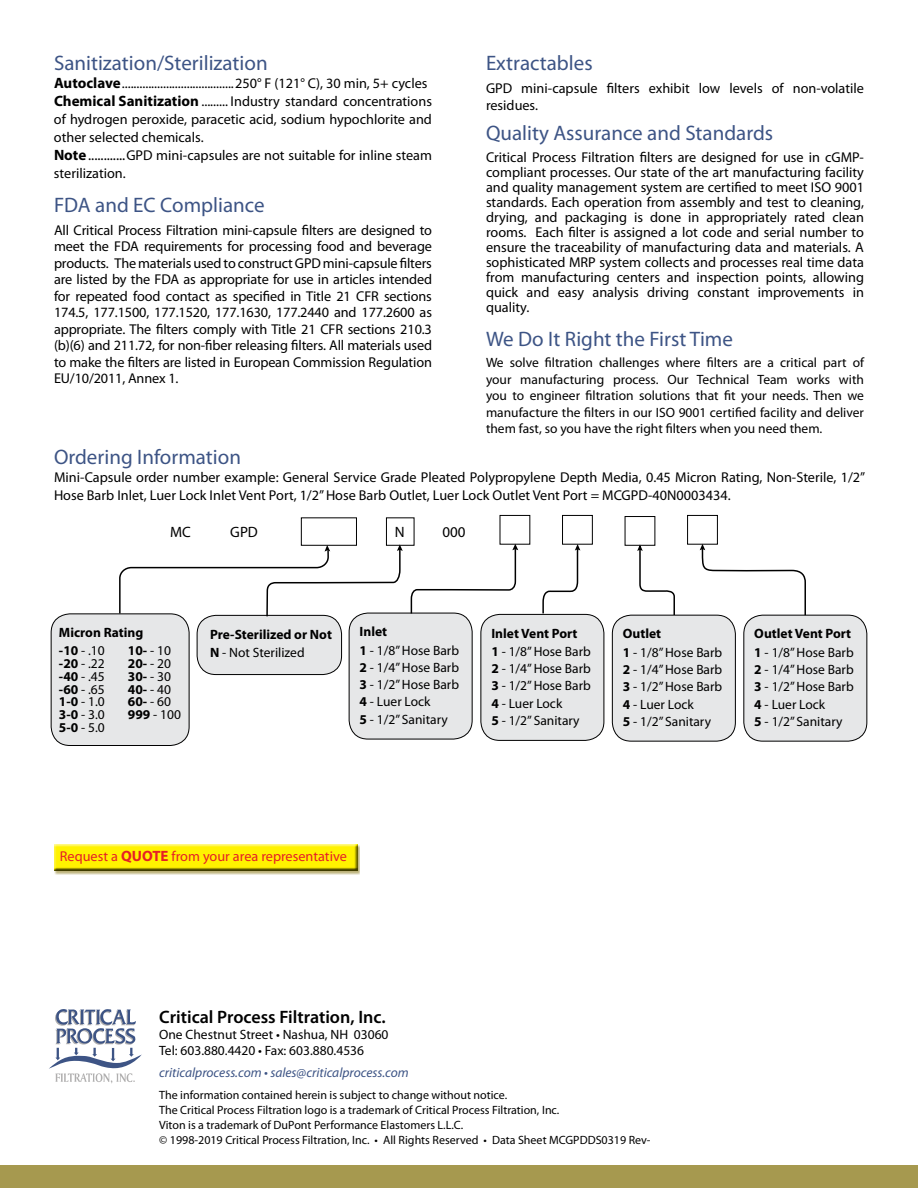
<style>
.page{position:relative;width:918px;height:1188px;background:#fff}
.page>*{position:absolute;margin:0;border:0;box-sizing:border-box;transform-origin:0 0}
.t1{font:21px "Myriad Pro";color:#3d5485}
.t2{font:600 18px "Myriad Pro";color:#000}
.t3{font:15px "Myriad Pro";color:#000}
.t4{font:14.25px/16.5px "Myriad Pro";color:#000}
.t5{font:14.25px "Myriad Pro";color:#e61e26}
.t6{font:13.5px/17.5px "Myriad Pro";color:#000}
.t7{font:700 13.5px/18.3px "Myriad Pro";color:#000}
.t8{font:italic 13.5px "Myriad Pro";color:#3d5485}
.t9{font:12px/15px "Myriad Pro";color:#000}
.s1{font-weight:700;font-size:15px}
.s2{font-size:15px}
.s3{font-weight:400}
.s4{font-weight:700}
</style>
<div class="page">
<div style="left:0;top:1166px;width:918px;height:22px;background:#a6994f"></div>
<div style="left:54px;top:844px;width:306px;height:30px;background:#a6994f;opacity:.75"></div>
<div style="left:51px;top:842px;width:310px;height:29px;background:#000;opacity:.75"></div>
<svg style="left:49px;top:1009px;width:93px;height:75px"></svg>
<div style="left:51px;top:614px;width:138px;height:131px;background:#e6e7e8;border-radius:19px"></div>
<div style="left:51px;top:613px;width:138px;height:133px;border:1px solid #000;border-radius:19px"></div>
<div style="left:386px;top:518px;width:28px;height:28px;border:1px solid #000"></div>
<div style="left:687px;top:515px;width:31px;height:29px;border:1px solid #000"></div>
<div style="left:301px;top:518px;width:56px;height:28px;border:1px solid #000"></div>
<div style="left:197px;top:615px;width:145px;height:60px;background:#e6e7e8;border-radius:19px"></div>
<div style="left:197px;top:615px;width:145px;height:60px;border:1px solid #000;border-radius:19px"></div>
<div style="left:349px;top:613px;width:123px;height:126px;background:#e6e7e8;border-radius:19px"></div>
<div style="left:349px;top:613px;width:124px;height:126px;border:1px solid #000;border-radius:19px"></div>
<svg style="left:118px;top:544px;width:285px;height:74px"></svg>
<svg style="left:410px;top:544px;width:108px;height:71px"></svg>
<div style="left:562px;top:515px;width:31px;height:29px;border:1px solid #000"></div>
<div style="left:625px;top:516px;width:30px;height:30px;border:1px solid #000"></div>
<svg style="left:700px;top:544px;width:107px;height:74px"></svg>
<svg style="left:542px;top:544px;width:38px;height:70px"></svg>
<svg style="left:637px;top:516px;width:39px;height:99px"></svg>
<div style="left:481px;top:614px;width:123px;height:126px;background:#e6e7e8;border-radius:19px"></div>
<div style="left:481px;top:614px;width:123px;height:127px;border:1px solid #000;border-radius:19px"></div>
<div style="left:612px;top:615px;width:123px;height:126px;background:#e6e7e8;border-radius:19px"></div>
<div style="left:612px;top:615px;width:124px;height:127px;border:1px solid #000;border-radius:19px"></div>
<div style="left:744px;top:615px;width:123px;height:126px;background:#e6e7e8;border-radius:19px"></div>
<div style="left:743px;top:615px;width:124px;height:127px;border:1px solid #000;border-radius:19px"></div>
<h1 class="t1" style="left:54px;top:50px;width:215px">Sanitization/Sterilization</h1>
<p class="t4" style="left:54px;top:74px;width:380px;line-height:18px"><span class="s1">Autoclave</span>......................................250° F (121° C), 30 min, 5+ cycles <span class="s1">Chemical Sanitization</span> ......... Industry standard concentrations of hydrogen peroxide, paracetic acid, sodium hypochlorite and other selected chemicals.<br><span class="s1">Note</span><span class="s2">............</span>GPD mini-capsules are not suitable for inline steam sterilization.</p>
<h1 class="t1" style="left:54px;top:192px;width:212px">FDA and EC Compliance</h1>
<p class="t4" style="left:54px;top:222px;width:380px;text-align:justify">All Critical Process Filtration mini-capsule filters are designed to meet the FDA requirements for processing food and beverage products. The materials used to construct GPD mini-capsule filters are listed by the FDA as appropriate for use in articles intended for repeated food contact as specified in Title 21 CFR sections 174.5, 177.1500, 177.1520, 177.1630, 177.2440 and 177.2600 as appropriate. The filters comply with Title 21 CFR sections 210.3 (b)(6) and 211.72, for non-fiber releasing filters. All materials used to make the filters are listed in European Commission Regulation EU/10/2011, Annex 1.</p>
<h1 class="t1" style="left:486px;top:50px;width:108px">Extractables</h1>
<p class="t4" style="left:486px;top:80px;width:379px">GPD mini-capsule filters exhibit low levels of non-volatile residues.</p>
<h1 class="t1" style="left:486px;top:120px;width:289px">Quality Assurance and Standards</h1>
<p class="t4" style="left:486px;top:149px;width:380px;line-height:15px;text-align:justify">Critical Process Filtration filters are designed for use in cGMP&shy;compliant processes. Our state of the art manufacturing facility and quality management system are certified to meet ISO 9001 standards. Each operation from assembly and test to cleaning, drying, and packaging is done in appropriately rated clean rooms. Each filter is assigned a lot code and serial number to ensure the traceability of manufacturing data and materials. A sophisticated MRP system collects and processes real time data from manufacturing centers and inspection points, allowing quick and easy analysis driving constant improvements in quality.</p>
<h1 class="t1" style="left:486px;top:326px;width:249px">We Do It Right the First Time</h1>
<p class="t6" style="left:486px;top:354px;width:380px;line-height:16.5px;text-align:justify">We solve filtration challenges where filters are a critical part of your manufacturing process. Our Technical Team works with you to engineer filtration solutions that fit your needs. Then we manufacture the filters in our ISO 9001 certified facility and deliver them fast, so you have the right filters when you need them.</p>
<h1 class="t1" style="left:54px;top:444px;width:189px">Ordering Information</h1>
<p class="t4" style="left:54px;top:468px;width:813px;line-height:18px">Mini-Capsule order number example: General Service Grade Pleated Polypropylene Depth Media, 0.45 Micron Rating, Non-Sterile, 1/2”<br>Hose Barb Inlet, Luer Lock Inlet Vent Port, 1/2” Hose Barb Outlet, Luer Lock Outlet Vent Port = MCGPD-40N0003434.</p>
<p class="t3" style="left:170px;top:523px;width:22px">MC</p>
<p class="t3" style="left:443px;top:523px;width:25px">000</p>
<p class="t3" style="left:230px;top:523px;width:29px">GPD</p>
<p class="t3" style="left:395px;top:523px;width:11px">N</p>
<p class="t7" style="left:59px;top:623px;width:86px">Micron Rating -10 <span class="s3">- .10</span></p>
<p class="t7" style="left:128px;top:641px;width:45px">10- <span class="s3">- 10</span></p>
<p class="t6" style="left:59px;top:655px;width:47px"><span class="s4">-20</span> - .22</p>
<p class="t7" style="left:128px;top:654px;width:45px">20- <span class="s3">- 20</span></p>
<p class="t6" style="left:59px;top:667px;width:47px"><span class="s4">-40</span> - .45</p>
<p class="t7" style="left:128px;top:667px;width:45px">30- <span class="s3">- 30</span></p>
<p class="t6" style="left:59px;top:680px;width:47px"><span class="s4">-60</span> - .65</p>
<p class="t7" style="left:128px;top:679px;width:45px">40- <span class="s3">- 40</span></p>
<p class="t6" style="left:59px;top:693px;width:47px"><span class="s4">1-0</span> - 1.0</p>
<p class="t7" style="left:128px;top:692px;width:45px">60- <span class="s3">- 60</span></p>
<p class="t6" style="left:59px;top:706px;width:47px"><span class="s4">3-0</span> - 3.0</p>
<p class="t6" style="left:128px;top:706px;width:55px"><span class="s4">999</span> - 100</p>
<p class="t6" style="left:59px;top:718px;width:47px"><span class="s4">5-0</span> - 5.0</p>
<p class="t7" style="left:210px;top:624px;width:123px">Pre-Sterilized or Not<br>N <span class="s3">- Not Sterilized</span></p>
<p class="t6" style="left:360px;top:623px;width:101px"><span class="s4">Inlet<br>1</span> - 1/8” Hose Barb<br><span class="s4">2</span> - 1/4” Hose Barb<br><span class="s4">3</span> - 1/2” Hose Barb<br><span class="s4">4</span> - Luer Lock<br><span class="s4">5</span> - 1/2” Sanitary</p>
<p class="t6" style="left:491px;top:624px;width:101px"><span class="s4">Inlet Vent Port<br>1</span> - 1/8” Hose Barb<br><span class="s4">2</span> - 1/4” Hose Barb<br><span class="s4">3</span> - 1/2” Hose Barb<br><span class="s4">4</span> - Luer Lock<br><span class="s4">5</span> - 1/2” Sanitary</p>
<p class="t6" style="left:623px;top:625px;width:101px"><span class="s4">Outlet<br>1</span> - 1/8” Hose Barb<br><span class="s4">2</span> - 1/4” Hose Barb<br><span class="s4">3</span> - 1/2” Hose Barb<br><span class="s4">4</span> - Luer Lock<br><span class="s4">5</span> - 1/2” Sanitary</p>
<p class="t6" style="left:754px;top:625px;width:101px"><span class="s4">Outlet Vent Port<br>1</span> - 1/8” Hose Barb<br><span class="s4">2</span> - 1/4” Hose Barb<br><span class="s4">3</span> - 1/2” Hose Barb<br><span class="s4">4</span> - Luer Lock<br><span class="s4">5</span> - 1/2” Sanitary</p>
<p class="t5" style="left:60px;top:848px;width:288px">Request a <span class="s1">QUOTE</span> from your area representative</p>
<p class="t2" style="left:159px;top:1005px;width:228px">Critical Process Filtration, Inc.</p>
<p class="t6" style="left:159px;top:1026px;width:231px;line-height:16px">One Chestnut Street • Nashua, NH 03060<br>Tel: 603.880.4420 • Fax: 603.880.4536</p>
<p class="t8" style="left:159px;top:1064px;width:251px">criticalprocess.com • sales@criticalprocess.com</p>
<p class="t9" style="left:159px;top:1087px;width:493px">The information contained herein is subject to change without notice.<br>The Critical Process Filtration logo is a trademark of Critical Process Filtration, Inc.<br>Viton is a trademark of DuPont Performance Elastomers L.L.C.<br>© 1998-2019 Critical Process Filtration, Inc. • All Rights Reserved • Data Sheet MCGPDDS0319 Rev-</p>
</div>
